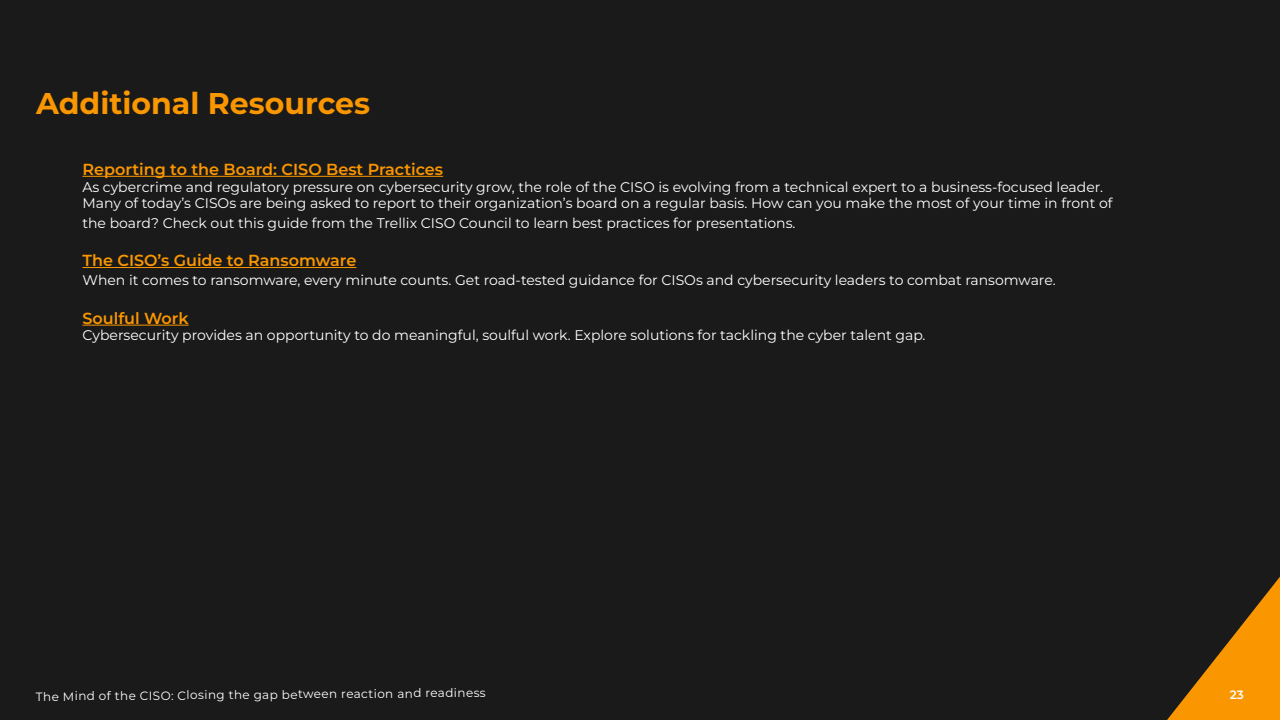
<style>
.page{position:relative;width:1280px;height:720px;background:#1a1a1a}
.page>*{position:absolute;margin:0;border:0;box-sizing:border-box;transform-origin:0 0}
.t1{font:700 30px "Montserrat";color:#fa9600}
.t2{font:600 16px "Montserrat";color:#fa9600}
.t3{font:14px/16.8px "Montserrat";color:#fff}
.t4{font:12px "Montserrat";letter-spacing:.02em;color:#fff}
.t5{font:600 12px "Montserrat";color:#fff}
</style>
<div class="page">
<svg style="left:1167px;top:577px;width:113px;height:143px"></svg>
<hr style="left:82px;top:176px;width:361px;height:1px;background:#fa9600">
<hr style="left:82px;top:267px;width:274px;height:1px;background:#fa9600">
<hr style="left:82px;top:325px;width:107px;height:1px;background:#fa9600">
<h1 class="t1" style="left:36px;top:84px;width:336px">Additional Resources</h1>
<p class="t2" style="left:82px;top:158px;width:362px">Reporting to the Board: CISO Best Practices</p>
<p class="t3" style="left:82px;top:178px;width:1032px">As cybercrime and regulatory pressure on cybersecurity grow, the role of the CISO is evolving from a technical expert to a business-focused leader.<br>Many of today’s CISOs are being asked to report to their organization’s board on a regular basis. How can you make the most of your time in front of</p>
<p class="t3" style="left:82px;top:214px;width:715px">the board? Check out this guide from the Trellix CISO Council to learn best practices for presentations.</p>
<p class="t2" style="left:82px;top:250px;width:275px">The CISO’s Guide to Ransomware</p>
<p class="t3" style="left:82px;top:271px;width:975px">When it comes to ransomware, every minute counts. Get road-tested guidance for CISOs and cybersecurity leaders to combat ransomware.</p>
<p class="t2" style="left:82px;top:307px;width:108px">Soulful Work</p>
<p class="t3" style="left:82px;top:327px;width:845px">Cybersecurity provides an opportunity to do meaningful, soulful work. Explore solutions for tackling the cyber talent gap.</p>
<p class="t4" style="left:36px;top:687px;width:451px">The Mind of the CISO: Closing the gap between reaction and readiness</p>
<p class="t5" style="left:1230px;top:687px;width:15px">23</p>
</div>
